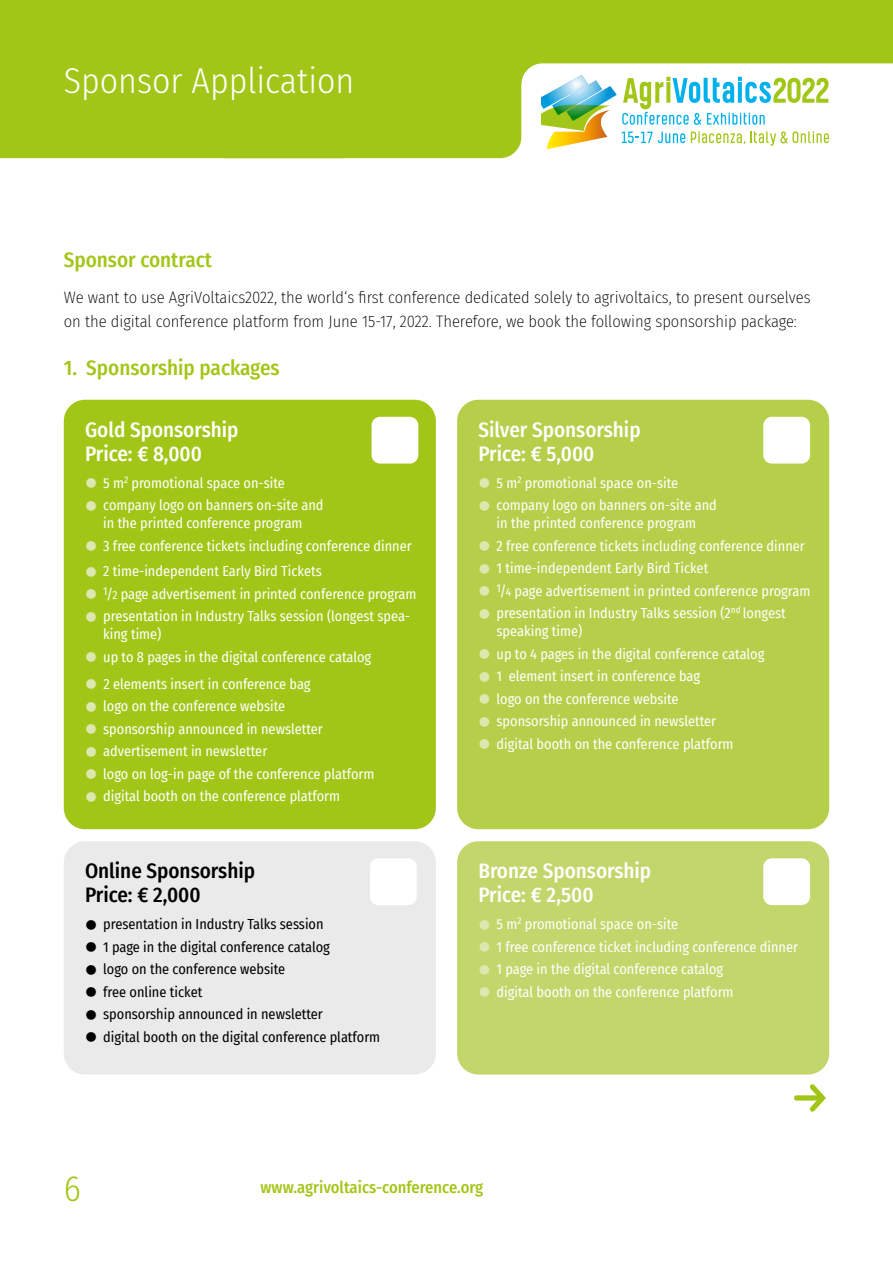
<style>
.page{position:relative;width:893px;height:1263px;background:#fff}
.page>*{position:absolute;margin:0;border:0;box-sizing:border-box;transform-origin:0 0}
.t1{font:300 35.7px "Fira Sans Condensed";color:#fff}
.t2{font:300 35.7px "Fira Sans Condensed";color:#a2c617}
.t3{font:500 21px "Fira Sans Condensed";color:#fff}
.t4{font:500 21px "Fira Sans Condensed";color:#a2c617}
.t5{font:500 21px "Fira Sans Condensed";color:#000}
.t6{font:200 16.5px/24px "Fira Sans Condensed";color:#000}
.t7{font:500 16.5px "Fira Sans Condensed";color:#a2c617}
.t8{font:14.25px/18px "Fira Sans Condensed";color:#fff;text-align:center}
.t9{font:14.25px "Fira Sans Condensed";color:#000}
.t10{font:12.15px "Button Bonus Circle Negative";color:#dde8b1}
.s1{font-size:11.25px}
</style>
<div class="page">
<div style="left:364px;top:0;width:154px;height:158px;background:#a2c617"></div>
<div style="left:0;top:0;width:364px;height:158px;background:#a2c617"></div>
<div style="left:64px;top:400px;width:372px;height:429px;background:#a2c617;border-radius:21px"></div>
<div style="left:372px;top:417px;width:46px;height:47px;background:#fff;border-radius:9px"></div>
<div style="left:457px;top:400px;width:372px;height:429px;background:#b5cf4a;border-radius:21px"></div>
<div style="left:64px;top:841px;width:372px;height:233px;background:#ebeaea;border-radius:21px"></div>
<div style="left:457px;top:841px;width:372px;height:233px;background:#c2d66b;border-radius:21px"></div>
<div style="left:763px;top:417px;width:47px;height:47px;background:#fff;border-radius:9px"></div>
<div style="left:370px;top:858px;width:47px;height:47px;background:#fff;border-radius:9px"></div>
<div style="left:763px;top:858px;width:47px;height:47px;background:#fff;border-radius:9px"></div>
<svg style="left:514px;top:0;width:379px;height:149px"></svg>
<p class="t1" style="left:64px;top:55px;width:292px">Sponsor Application</p>
<p class="t4" style="left:64px;top:243px;width:150px">Sponsor contract</p>
<p class="t6" style="left:64px;top:286px;width:748px">We want to use AgriVoltaics2022, the world‘s first conference dedicated solely to agrivoltaics, to present ourselves on the digital conference platform from June 15-17, 2022. Therefore, we book the following sponsorship package:</p>
<p class="t4" style="left:64px;top:351px;width:217px">1. Sponsorship packages</p>
<p class="t3" style="left:85px;top:412px;width:155px">Gold Sponsorship</p>
<p class="t3" style="left:85px;top:436px;width:118px">Price: € 8,000</p>
<p class="t8" style="left:85px;top:473px;width:201px"><sub>£</sub> 5 m<sup>2</sup> promotional space on-site</p>
<p class="t8" style="left:85px;top:496px;width:240px"><sub>£</sub> company logo on banners on-site and in the printed conference program</p>
<p class="t8" style="left:85px;top:536px;width:328px"><sub>£</sub> 3 free conference tickets including conference dinner</p>
<p class="t8" style="left:85px;top:562px;width:238px"><sub>£</sub> 2 time-independent Early Bird Tickets</p>
<p class="t10" style="left:85px;top:589px;width:14px">£</p>
<p class="t8" style="left:103px;top:584px;width:315px"><sup>1</sup>/<span class="s1">2</span> page advertisement in printed conference program</p>
<p class="t8" style="left:103px;top:607px;width:308px;text-align:left;text-indent:-18px"><sub>£</sub> presentation in Industry Talks session (longest spea&shy;king time)</p>
<p class="t8" style="left:85px;top:647px;width:288px"><sub>£</sub> up to 8 pages in the digital conference catalog</p>
<p class="t8" style="left:85px;top:674px;width:227px"><sub>£</sub> 2 elements insert in conference bag</p>
<p class="t8" style="left:85px;top:697px;width:202px"><sub>£</sub> logo on the conference website</p>
<p class="t8" style="left:85px;top:719px;width:239px"><sub>£</sub> sponsorship announced in newsletter</p>
<p class="t8" style="left:85px;top:742px;width:184px"><sub>£</sub> advertisement in newsletter</p>
<p class="t8" style="left:85px;top:764px;width:291px"><sub>£</sub> logo on log-in page of the conference platform</p>
<p class="t8" style="left:85px;top:787px;width:257px"><sub>£</sub> digital booth on the conference platform</p>
<p class="t3" style="left:478px;top:412px;width:164px">Silver Sponsorship</p>
<p class="t3" style="left:478px;top:436px;width:118px">Price: € 5,000</p>
<p class="t8" style="left:478px;top:473px;width:201px"><sub>£</sub> 5 m<sup>2</sup> promotional space on-site</p>
<p class="t8" style="left:478px;top:496px;width:240px"><sub>£</sub> company logo on banners on-site and in the printed conference program</p>
<p class="t8" style="left:478px;top:536px;width:328px"><sub>£</sub> 2 free conference tickets including conference dinner</p>
<p class="t8" style="left:478px;top:559px;width:231px"><sub>£</sub> 1 time-independent Early Bird Ticket</p>
<p class="t10" style="left:478px;top:586px;width:14px">£</p>
<p class="t8" style="left:497px;top:581px;width:315px"><sup>1</sup>/<span class="s1">4</span> page advertisement in printed conference program</p>
<p class="t8" style="left:497px;top:604px;width:291px;text-align:left;text-indent:-18px"><sub>£</sub> presentation in Industry Talks session (2<sup>nd</sup> longest speaking time)</p>
<p class="t8" style="left:478px;top:644px;width:288px"><sub>£</sub> up to 4 pages in the digital conference catalog</p>
<p class="t8" style="left:478px;top:667px;width:223px"><sub>£</sub> 1 element insert in conference bag</p>
<p class="t8" style="left:478px;top:689px;width:202px"><sub>£</sub> logo on the conference website</p>
<p class="t8" style="left:478px;top:712px;width:239px"><sub>£</sub> sponsorship announced in newsletter</p>
<p class="t8" style="left:478px;top:734px;width:257px"><sub>£</sub> digital booth on the conference platform</p>
<p class="t5" style="left:85px;top:854px;width:172px">Online Sponsorship</p>
<p class="t5" style="left:85px;top:878px;width:117px">Price: € 2,000</p>
<p class="t9" style="left:85px;top:913px;width:240px"><sub>£</sub> presentation in Industry Talks session</p>
<p class="t9" style="left:85px;top:936px;width:246px"><sub>£</sub> 1 page in the digital conference catalog</p>
<p class="t9" style="left:85px;top:958px;width:202px"><sub>£</sub> logo on the conference website</p>
<p class="t9" style="left:85px;top:981px;width:119px"><sub>£</sub> free online ticket</p>
<p class="t9" style="left:85px;top:1003px;width:239px"><sub>£</sub> sponsorship announced in newsletter</p>
<p class="t9" style="left:85px;top:1026px;width:297px"><sub>£</sub> digital booth on the digital conference platform</p>
<p class="t3" style="left:478px;top:854px;width:174px">Bronze Sponsorship</p>
<p class="t3" style="left:478px;top:878px;width:117px">Price: € 2,500</p>
<p class="t8" style="left:478px;top:915px;width:201px"><sub>£</sub> 5 m<sup>2</sup> promotional space on-site</p>
<p class="t8" style="left:478px;top:937px;width:321px"><sub>£</sub> 1 free conference ticket including conference dinner</p>
<p class="t8" style="left:478px;top:960px;width:246px"><sub>£</sub> 1 page in the digital conference catalog</p>
<p class="t8" style="left:478px;top:982px;width:257px"><sub>£</sub> digital booth on the conference platform</p>
<p class="t2" style="left:64px;top:1163px;width:19px">6</p>
<p class="t7" style="left:260px;top:1174px;width:224px">www.agrivoltaics-conference.org</p>
</div>
